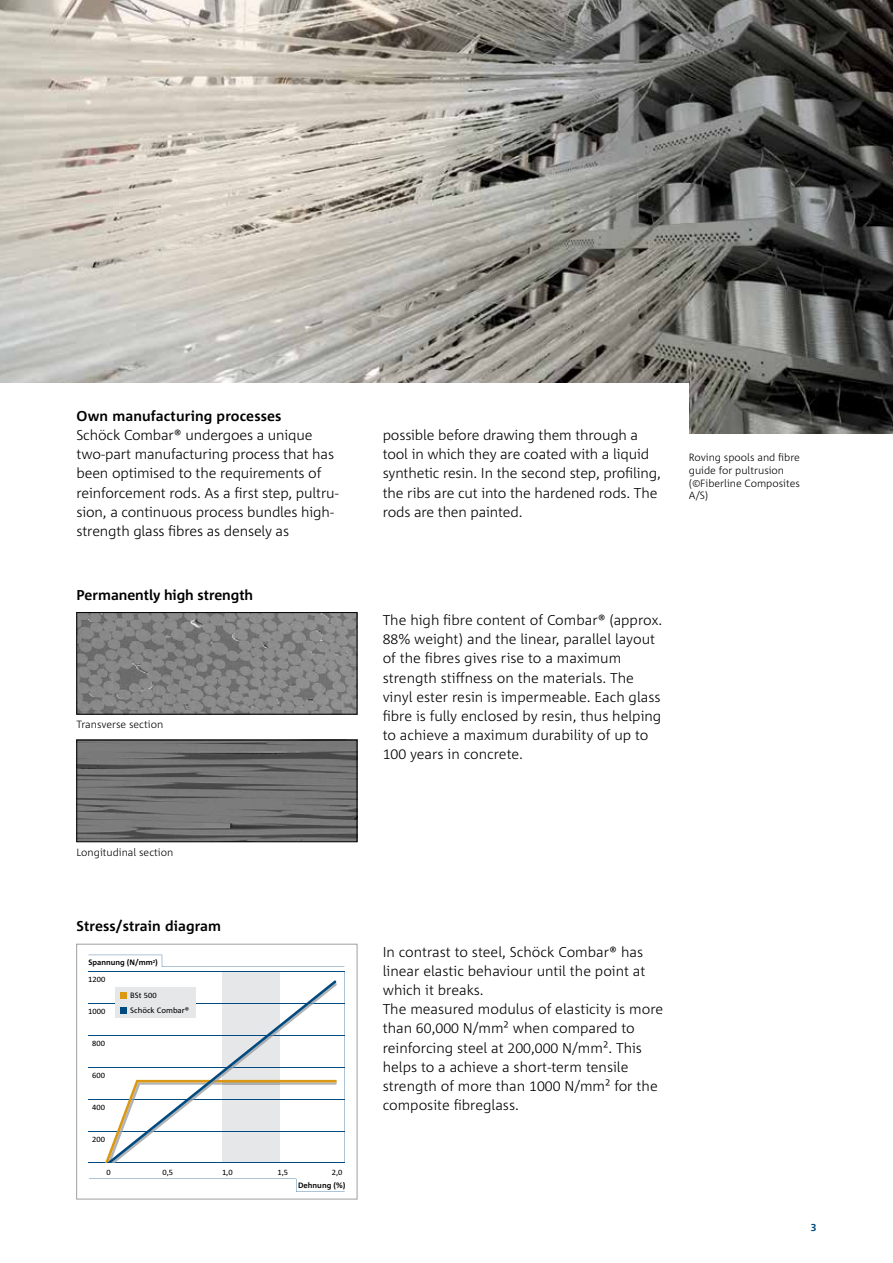
<style>
.page{position:relative;width:893px;height:1263px;background:#fff}
.page>*{position:absolute;margin:0;border:0;box-sizing:border-box;transform-origin:0 0}
.t1{font:300 14.25px/19.2px "Corpid Schoeck";letter-spacing:-.005em;color:#000}
.t2{font:700 14.25px "Corpid Schoeck";letter-spacing:.01em;color:#000}
.t3{font:300 10.5px/12.8px "Corpid Schoeck";color:#000}
.t4{font:700 10.5px "Corpid Schoeck";color:#004a80}
.t5{font:7.8px/14.5px "Corpid Schoeck";color:#000}
.t6{font:700 7.8px "Corpid Schoeck";color:#000}
</style>
<div class="page">
<img style="left:79px;top:614px;width:276px;height:98px">
<div style="left:77px;top:612px;width:280px;height:102px;border:1px solid #000"></div>
<img style="left:79px;top:742px;width:276px;height:98px">
<div style="left:77px;top:740px;width:280px;height:102px;border:1px solid #000"></div>
<svg style="left:88px;top:972px;width:257px;height:191px"></svg>
<svg style="left:89px;top:1178px;width:256px;height:14px"></svg>
<svg style="left:88px;top:955px;width:256px;height:12px"></svg>
<hr style="left:88px;top:1163px;width:257px;height:1px;background:#004a80">
<hr style="left:88px;top:1131px;width:257px;height:1px;background:#004a80">
<hr style="left:88px;top:1099px;width:257px;height:1px;background:#004a80">
<hr style="left:88px;top:1067px;width:257px;height:1px;background:#004a80">
<hr style="left:88px;top:1035px;width:257px;height:1px;background:#004a80">
<hr style="left:88px;top:1003px;width:257px;height:1px;background:#004a80">
<hr style="left:88px;top:971px;width:257px;height:1px;background:#004a80">
<svg style="left:104px;top:980px;width:233px;height:184px"></svg>
<div style="left:77px;top:944px;width:280px;height:255px;border:1px solid #9d9fa2"></div>
<img style="left:0;top:0;width:893px;height:434px">
<div style="left:0;top:383px;width:689px;height:197px;background:#fff"></div>
<p class="t2" style="left:77px;top:407px;width:207px">Own manufacturing processes</p>
<p class="t1" style="left:77px;top:425px;width:264px">Schöck Combar® undergoes a unique two-part manufacturing process that has been optimised to the requirements of reinforcement rods. As a first step, pultru&shy;sion, a continuous process bundles high&shy;strength glass fibres as densely as</p>
<p class="t1" style="left:383px;top:425px;width:280px">possible before drawing them through a tool in which they are coated with a liquid synthetic resin. In the second step, profiling, the ribs are cut into the hardened rods. The rods are then painted.</p>
<p class="t2" style="left:77px;top:586px;width:178px">Permanently high strength</p>
<p class="t3" style="left:77px;top:718px;width:88px">Transverse section</p>
<p class="t1" style="left:383px;top:610px;width:281px">The high fibre content of Combar® (approx.<br>88% weight) and the linear, parallel layout of the fibres gives rise to a maximum strength stiffness on the materials. The vinyl ester resin is impermeable. Each glass fibre is fully enclosed by resin, thus helping to achieve a maximum durability of up to 100 years in concrete.</p>
<p class="t3" style="left:689px;top:451px;width:113px">Roving spools and fibre guide for pultrusion (©Fiberline Composites<br>A/S)</p>
<p class="t3" style="left:77px;top:846px;width:98px">Longitudinal section</p>
<p class="t2" style="left:77px;top:917px;width:146px">Stress/strain diagram</p>
<p class="t6" style="left:88px;top:957px;width:71px">Spannung (N/mm<sup>2</sup>)</p>
<p class="t5" style="left:88px;top:972px;width:19px">1200</p>
<p class="t5" style="left:88px;top:1004px;width:19px">1000</p>
<p class="t5" style="left:92px;top:1036px;width:14px">800</p>
<p class="t5" style="left:92px;top:1068px;width:14px">600</p>
<p class="t5" style="left:92px;top:1100px;width:14px">400</p>
<p class="t5" style="left:92px;top:1132px;width:14px">200</p>
<p class="t5" style="left:130px;top:988px;width:60px">BSt 500<br>Schöck Combar®</p>
<p class="t5" style="left:107px;top:1164px;width:6px">0</p>
<p class="t5" style="left:162px;top:1164px;width:12px">0,5</p>
<p class="t5" style="left:222px;top:1164px;width:12px">1,0</p>
<p class="t5" style="left:277px;top:1164px;width:12px">1,5</p>
<p class="t5" style="left:332px;top:1164px;width:12px">2,0</p>
<p class="t6" style="left:298px;top:1181px;width:49px">Dehnung (%)</p>
<p class="t1" style="left:383px;top:942px;width:282px">In contrast to steel, Schöck Combar® has linear elastic behaviour until the point at which it breaks.<br>The measured modulus of elasticity is more than 60,000 N/mm² when compared to reinforcing steel at 200,000 N/mm². This helps to a achieve a short-term tensile strength of more than 1000 N/mm² for the composite fibreglass.</p>
<p class="t4" style="left:811px;top:1221px;width:7px">3</p>
</div>
